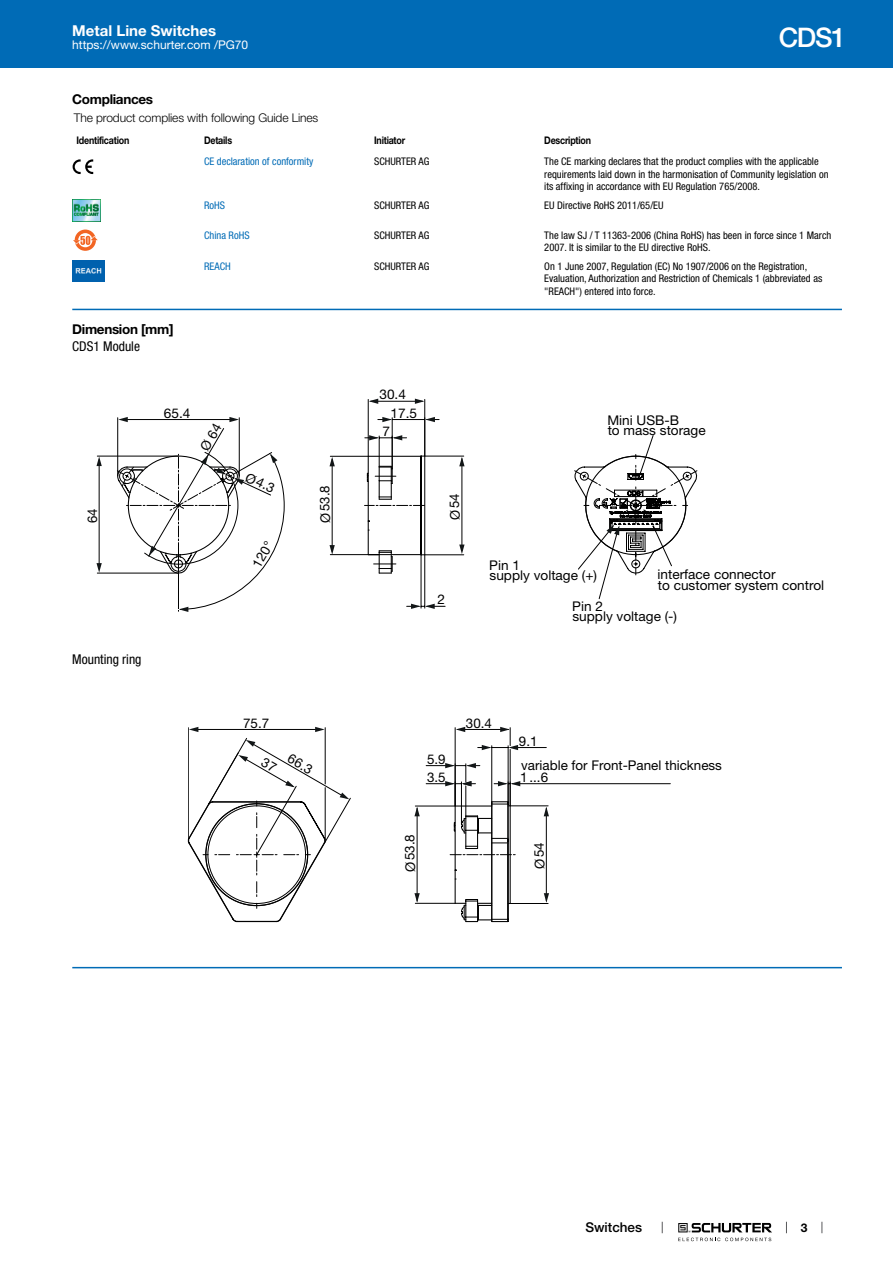
<style>
.page{position:relative;width:893px;height:1263px;background:#fff}
.page>*{position:absolute;margin:0;border:0;box-sizing:border-box;transform-origin:0 0}
.t1{font:500 27px "Helvetica Neue LT";color:#fff}
.t2{font:700 15px "Helvetica Neue LT";color:#fff}
.t3{font:700 13.5px "Helvetica Neue LT";letter-spacing:-.025em;color:#000}
.t4{font:condensed 13.5px "Helvetica Neue LT";color:#000}
.t5{font:500 13.5px "Helvetica Neue LT";color:#000}
.t6{font:13.35px/9.9px "Helvetica Neue LT";color:#000}
.t7{font:300 12px "Helvetica Neue LT";letter-spacing:-.01em;color:#000}
.t8{font:12px "Helvetica Neue LT";color:#fff}
.t9{font:700 12px "Helvetica Neue LT";color:#000}
.t10{font:condensed 10.5px/12.6px "Helvetica Neue LT";color:#000}
.t11{font:condensed 10.5px "Helvetica Neue LT";color:#006bb6}
.t12{font:700 10.5px "Helvetica Neue LT";letter-spacing:-.025em;color:#000;scale:.85 1}
</style>
<div class="page">
<svg style="left:678px;top:1223px;width:94px;height:18px"></svg>
<div style="left:0;top:0;width:893px;height:68px;background:#006bb6"></div>
<svg style="left:73px;top:159px;width:20px;height:15px"></svg>
<img style="left:72px;top:200px;width:29px;height:21px">
<svg style="left:75px;top:230px;width:21px;height:21px"></svg>
<svg style="left:78px;top:233px;width:14px;height:14px"></svg>
<div style="left:80px;top:235px;width:10px;height:10px;background:#fff;border-radius:50%"></div>
<svg style="left:73px;top:236px;width:25px;height:9px"></svg>
<img style="left:72px;top:261px;width:32px;height:21px">
<hr style="left:72px;top:309px;width:770px;height:1px;background:#006bb6">
<hr style="left:421px;top:555px;width:1px;height:53px;background:#000">
<hr style="left:424px;top:555px;width:1px;height:53px;background:#000">
<hr style="left:392px;top:418px;width:1px;height:51px;background:#000">
<hr style="left:392px;top:419px;width:33px;height:1px;background:#000">
<hr style="left:424px;top:399px;width:1px;height:57px;background:#000">
<hr style="left:368px;top:399px;width:1px;height:57px;background:#000">
<hr style="left:371px;top:401px;width:51px;height:1px;background:#000">
<hr style="left:379px;top:436px;width:1px;height:30px;background:#000">
<svg style="left:378px;top:565px;width:47px;height:9px"></svg>
<svg style="left:407px;top:604px;width:38px;height:5px"></svg>
<svg style="left:365px;top:435px;width:42px;height:5px"></svg>
<svg style="left:425px;top:417px;width:14px;height:5px"></svg>
<svg style="left:378px;top:417px;width:14px;height:5px"></svg>
<svg style="left:415px;top:399px;width:9px;height:5px"></svg>
<svg style="left:369px;top:399px;width:9px;height:5px"></svg>
<svg style="left:578px;top:435px;width:120px;height:164px"></svg>
<svg style="left:329px;top:452px;width:314px;height:113px"></svg>
<hr style="left:325px;top:728px;width:1px;height:56px;background:#000">
<hr style="left:188px;top:728px;width:1px;height:112px;background:#000">
<hr style="left:192px;top:729px;width:129px;height:1px;background:#000">
<hr style="left:510px;top:805px;width:38px;height:1px;background:#000">
<hr style="left:510px;top:903px;width:38px;height:1px;background:#000">
<hr style="left:546px;top:808px;width:1px;height:93px;background:#000">
<hr style="left:415px;top:806px;width:40px;height:1px;background:#000">
<hr style="left:415px;top:903px;width:40px;height:1px;background:#000">
<hr style="left:417px;top:808px;width:1px;height:93px;background:#000">
<hr style="left:512px;top:783px;width:158px;height:1px;background:#000">
<hr style="left:508px;top:746px;width:1px;height:58px;background:#000">
<hr style="left:491px;top:746px;width:1px;height:58px;background:#000">
<hr style="left:510px;top:747px;width:36px;height:1px;background:#000">
<hr style="left:510px;top:749px;width:1px;height:57px;background:#000">
<hr style="left:455px;top:728px;width:1px;height:78px;background:#000">
<hr style="left:458px;top:729px;width:51px;height:1px;background:#000">
<svg style="left:315px;top:727px;width:10px;height:5px"></svg>
<svg style="left:189px;top:727px;width:9px;height:5px"></svg>
<svg style="left:426px;top:763px;width:94px;height:159px"></svg>
<svg style="left:456px;top:727px;width:9px;height:5px"></svg>
<svg style="left:478px;top:727px;width:40px;height:23px"></svg>
<svg style="left:414px;top:807px;width:6px;height:9px"></svg>
<svg style="left:544px;top:807px;width:5px;height:9px"></svg>
<svg style="left:414px;top:893px;width:6px;height:10px"></svg>
<svg style="left:544px;top:893px;width:5px;height:10px"></svg>
<hr style="left:72px;top:967px;width:770px;height:1px;background:#006bb6">
<svg style="left:96px;top:417px;width:189px;height:195px"></svg>
<svg style="left:188px;top:738px;width:163px;height:184px"></svg>
<h2 class="t2" style="left:72px;top:21px;width:145px">Metal Line Switches</h2>
<p class="t8" style="left:72px;top:38px;width:178px">https://www.schurter.com /PG70</p>
<h1 class="t1" style="left:779px;top:21px;width:69px">CDS1</h1>
<p class="t3" style="left:72px;top:91px;width:82px">Compliances</p>
<p class="t7" style="left:74px;top:110px;width:246px">The product complies with following Guide Lines</p>
<p class="t12" style="left:77px;top:134px;width:64px">Identification</p>
<p class="t12" style="left:204px;top:134px;width:35px">Details</p>
<p class="t12" style="left:374px;top:134px;width:38px">Initiator</p>
<p class="t12" style="left:544px;top:134px;width:57px">Description</p>
<p class="t11" style="left:204px;top:155px;width:111px">CE declaration of conformity</p>
<p class="t10" style="left:374px;top:155px;width:57px">SCHURTER AG</p>
<p class="t10" style="left:544px;top:155px;width:286px">The CE marking declares that the product complies with the applicable requirements laid down in the harmonisation of Community legislation on its affixing in accordance with EU Regulation 765/2008.</p>
<p class="t11" style="left:204px;top:199px;width:22px">RoHS</p>
<p class="t10" style="left:374px;top:199px;width:57px">SCHURTER AG</p>
<p class="t10" style="left:544px;top:199px;width:121px">EU Directive RoHS 2011/65/EU</p>
<p class="t11" style="left:204px;top:229px;width:47px">China RoHS</p>
<p class="t10" style="left:374px;top:229px;width:57px">SCHURTER AG</p>
<p class="t10" style="left:544px;top:229px;width:289px">The law SJ / T 11363-2006 (China RoHS) has been in force since 1 March<br>2007. It is similar to the EU directive RoHS.</p>
<p class="t11" style="left:204px;top:260px;width:28px">REACH</p>
<p class="t10" style="left:374px;top:260px;width:57px">SCHURTER AG</p>
<p class="t10" style="left:544px;top:260px;width:279px">On 1 June 2007, Regulation (EC) No 1907/2006 on the Registration,<br>Evaluation, Authorization and Restriction of Chemicals 1 (abbreviated as "REACH") entered into force.</p>
<p class="t3" style="left:72px;top:320px;width:103px">Dimension [mm]</p>
<p class="t4" style="left:72px;top:338px;width:69px">CDS1 Module</p>
<p class="t6" style="left:87px;top:523px;width:16px;rotate:-90deg">64</p>
<p class="t6" style="left:164px;top:408px;width:28px">65.4</p>
<p class="t4" style="left:72px;top:651px;width:71px">Mounting ring</p>
<p class="t6" style="left:249px;top:471px;width:32px;rotate:25deg">Ø4.3</p>
<p class="t6" style="left:251px;top:564px;width:29px;rotate:-60deg">120°</p>
<p class="t6" style="left:320px;top:523px;width:39px;rotate:-90deg">Ø53.8</p>
<p class="t6" style="left:243px;top:718px;width:28px">75.7</p>
<p class="t6" style="left:292px;top:753px;width:28px;rotate:30deg">66.3</p>
<p class="t6" style="left:379px;top:389px;width:28px">30.4</p>
<p class="t6" style="left:382px;top:426px;width:9px">7</p>
<p class="t6" style="left:391px;top:408px;width:28px">17.5</p>
<p class="t6" style="left:449px;top:520px;width:28px;rotate:-90deg">Ø54</p>
<p class="t6" style="left:437px;top:594px;width:9px">2</p>
<p class="t6" style="left:607px;top:415px;width:100px">Mini USB-B<br>to mass storage</p>
<p class="t6" style="left:489px;top:560px;width:109px">Pin 1<br>supply voltage (+)</p>
<p class="t6" style="left:572px;top:601px;width:106px">Pin 2<br>supply voltage (-)</p>
<p class="t6" style="left:658px;top:569px;width:168px">interface connector<br>to customer system control</p>
<p class="t6" style="left:427px;top:754px;width:20px">5.9</p>
<p class="t6" style="left:427px;top:772px;width:20px">3.5</p>
<p class="t6" style="left:405px;top:872px;width:39px;rotate:-90deg">Ø53.8</p>
<p class="t6" style="left:466px;top:718px;width:28px">30.4</p>
<p class="t6" style="left:519px;top:736px;width:20px">9.1</p>
<p class="t6" style="left:520px;top:759px;width:203px;line-height:11.7px">variable for Front-Panel thickness<br>1 ...6</p>
<p class="t6" style="left:534px;top:869px;width:28px;rotate:-90deg">Ø54</p>
<p class="t5" style="left:585px;top:1219px;width:58px">Switches</p>
<p class="t9" style="left:801px;top:1220px;width:8px">3</p>
</div>
